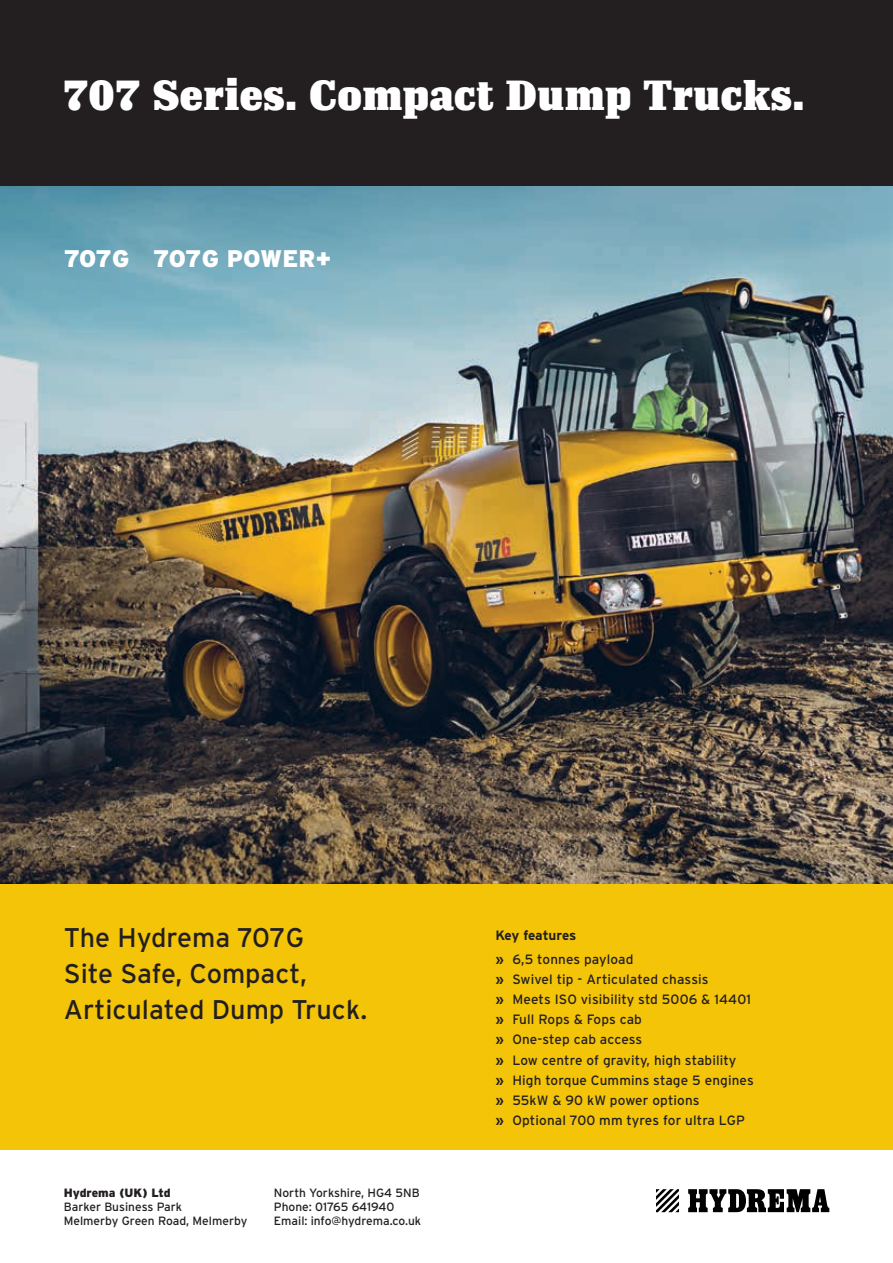
<style>
.page{position:relative;width:893px;height:1263px;background:#fff}
.page>*{position:absolute;margin:0;border:0;box-sizing:border-box;transform-origin:0 0}
.t1{font:42px "Impacto";letter-spacing:.01em;color:#fff}
.t2{font:27px/36px "Interstate";color:#231f20}
.t3{font:900 24px "Interstate";letter-spacing:-.01em;color:#fff}
.t4{font:13.5px/20.1px "Interstate";letter-spacing:.01em;color:#231f20}
.t5{font:12px/14.4px "Interstate";color:#231f20}
.t6{font:900 12px "Interstate";color:#231f20}
.s1{font-weight:700}
</style>
<div class="page">
<img style="left:0;top:186px;width:893px;height:698px">
<div style="left:0;top:884px;width:893px;height:266px;background:#f4c409"></div>
<svg style="left:656px;top:1189px;width:23px;height:23px"></svg>
<svg style="left:688px;top:1189px;width:141px;height:23px"></svg>
<div style="left:0;top:0;width:893px;height:186px;background:#231f20"></div>
<h1 class="t1" style="left:63px;top:71px;width:743px">707 Series. Compact Dump Trucks.</h1>
<h3 class="t3" style="left:64px;top:245px;width:269px">707G 707G POWER+</h3>
<h2 class="t2" style="left:64px;top:919px;width:305px">The Hydrema 707G<br>Site Safe, Compact,<br>Articulated Dump Truck.</h2>
<p class="t4" style="left:495px;top:922px;width:140px;line-height:24.5px"><span class="s1">Key features<br>»</span> 6,5 tonnes payload</p>
<p class="t4" style="left:495px;top:969px;width:260px"><span class="s1">»</span> Swivel tip - Articulated chassis<br><span class="s1">»</span> Meets ISO visibility std 5006 &amp; 14401 <span class="s1">»</span> Full Rops &amp; Fops cab<br><span class="s1">»</span> One-step cab access<br><span class="s1">»</span> Low centre of gravity, high stability<br><span class="s1">»</span> High torque Cummins stage 5 engines <span class="s1">»</span> 55kW &amp; 90 kW power options<br><span class="s1">»</span> Optional 700 mm tyres for ultra LGP</p>
<p class="t6" style="left:64px;top:1185px;width:108px">Hydrema (UK) Ltd</p>
<p class="t5" style="left:64px;top:1199px;width:185px">Barker Business Park<br>Melmerby Green Road, Melmerby</p>
<p class="t5" style="left:274px;top:1185px;width:149px">North Yorkshire, HG4 5NB<br>Phone: 01765 641940<br>Email: info@hydrema.co.uk</p>
</div>
